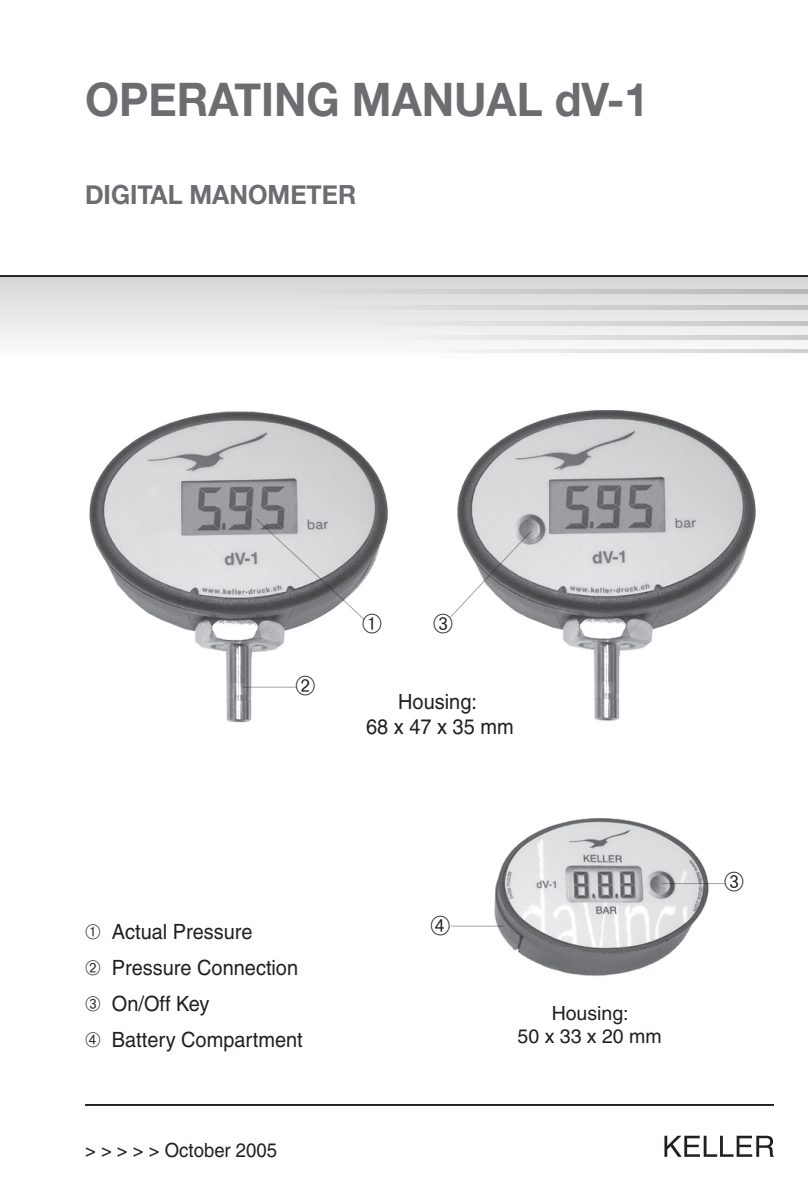
<style>
.page{position:relative;width:808px;height:1191px;background:#fff}
.page>*{position:absolute;margin:0;border:0;box-sizing:border-box;transform-origin:0 0}
.t1{font:700 46.2px "Helvetica Neue";color:#6c6d70;scale:.95 1}
.t2{font:700 26.4px "Helvetica Neue";color:#6c6d70;scale:.95 1}
.t3{font:21px "Helvetica";color:#231f20;scale:.95 1}
.t4{font:19.5px "Helvetica";color:#231f20}
.t5{font:19.5px "Helvetica";color:#231f20;scale:.95 1}
</style>
<div class="page">
<img style="left:89px;top:410px;width:667px;height:566px">
<hr style="left:451px;top:925px;width:53px;height:1px;background:#231f20">
<hr style="left:242px;top:686px;width:55px;height:1px;background:#231f20">
<hr style="left:661px;top:883px;width:64px;height:1px;background:#231f20">
<div style="left:0;top:276px;width:808px;height:83px;background:linear-gradient(to bottom,#d5d5d6,#fdfefe)"></div>
<hr style="left:0;top:275px;width:808px;height:2px;background:#231f20">
<svg style="left:294px;top:289px;width:514px;height:5px;background:#cacaca"></svg>
<svg style="left:316px;top:305px;width:492px;height:5px;background:#d1d1d2"></svg>
<svg style="left:364px;top:321px;width:444px;height:4px;background:#d7d8d9"></svg>
<svg style="left:381px;top:335px;width:427px;height:4px;background:#dededf"></svg>
<svg style="left:403px;top:349px;width:405px;height:4px"></svg>
<svg style="left:664px;top:1135px;width:110px;height:21px"></svg>
<hr style="left:85px;top:1104px;width:689px;height:2px;background:#231f20">
<svg style="left:255px;top:517px;width:126px;height:116px"></svg>
<svg style="left:296px;top:675px;width:19px;height:20px"></svg>
<svg style="left:434px;top:530px;width:98px;height:103px"></svg>
<svg style="left:431px;top:915px;width:19px;height:20px"></svg>
<svg style="left:725px;top:871px;width:18px;height:20px"></svg>
<p class="t1" style="left:85px;top:71px;width:595px">OPERATING MANUAL DV-1</p>
<p class="t2" style="left:85px;top:179px;width:287px">DIGITAL MANOMETER</p>
<p class="t3" style="left:398px;top:689px;width:84px">Housing:</p>
<p class="t3" style="left:366px;top:715px;width:157px">68 x 47 x 35 mm</p>
<p class="t3" style="left:85px;top:919px;width:178px">➀ Actual Pressure</p>
<p class="t3" style="left:85px;top:955px;width:226px">➁ Pressure Connection</p>
<p class="t3" style="left:85px;top:991px;width:132px">➂ On/Off Key</p>
<p class="t3" style="left:85px;top:1027px;width:231px">➃ Battery Compartment</p>
<p class="t5" style="left:85px;top:1139px;width:204px">&gt; &gt; &gt; &gt; &gt; October 2005</p>
<p class="t4" style="left:552px;top:1001px;width:78px">Housing:</p>
<p class="t4" style="left:518px;top:1024px;width:146px">50 x 33 x 20 mm</p>
</div>
